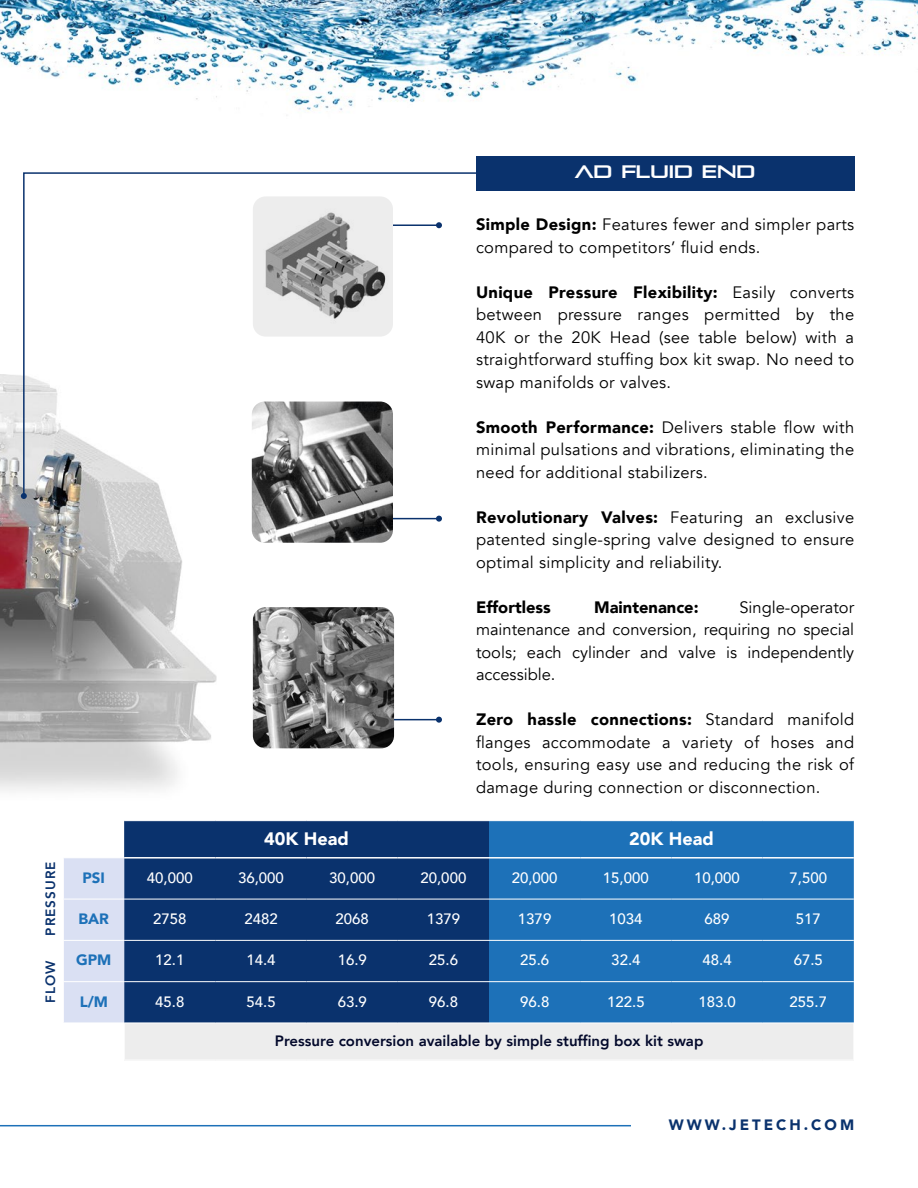
<style>
.page{position:relative;width:918px;height:1188px;background:#fff}
.page>*{position:absolute;margin:0;border:0;box-sizing:border-box;transform-origin:0 0}
.t1{font:900 18px "Avenir";color:#fff}
.t2{font:700 18px "Pirulen Rg";color:#fff}
.t3{font:16.5px/22.5px "Avenir";letter-spacing:.02em;color:#000;text-align:justify}
.t4{font:900 16.5px "Avenir";color:#000}
.t5{font:500 15px "Avenir";color:#fff}
.t6{font:800 15px "Avenir";color:#03092b}
.t7{font:900 15px "Avenir";letter-spacing:.2em;color:#0a326d}
.t8{font:900 15px "Avenir";color:#1d71b8}
.t9{font:800 13.5px "Avenir";letter-spacing:.075em;color:#0a326d}
.s1{font-weight:900}
</style>
<div class="page">
<img style="left:0;top:374px;width:217px;height:417px">
<hr style="left:0;top:1125px;width:631px;height:1px;background:#1d71b8">
<hr style="left:301px;top:518px;width:138px;height:1px;background:#0a326d">
<svg style="left:436px;top:516px;width:6px;height:6px"></svg>
<hr style="left:293px;top:719px;width:146px;height:1px;background:#0a326d">
<svg style="left:436px;top:717px;width:6px;height:6px"></svg>
<svg style="left:22px;top:172px;width:474px;height:325px"></svg>
<svg style="left:21px;top:493px;width:6px;height:6px"></svg>
<div style="left:124px;top:821px;width:365px;height:202px;background:#0a326d"></div>
<div style="left:489px;top:821px;width:365px;height:202px;background:#1d71b8"></div>
<div style="left:64px;top:858px;width:60px;height:165px;background:#dae0f3"></div>
<div style="left:124px;top:1023px;width:730px;height:37px;background:#ededed"></div>
<hr style="left:124px;top:1023px;width:91px;height:1px;background:#fff">
<hr style="left:124px;top:1023px;width:1px;height:37px;background:#fff">
<hr style="left:215px;top:1023px;width:92px;height:1px;background:#fff">
<hr style="left:307px;top:1023px;width:91px;height:1px;background:#fff">
<hr style="left:398px;top:1023px;width:91px;height:1px;background:#fff">
<hr style="left:489px;top:1023px;width:91px;height:1px;background:#fff">
<hr style="left:580px;top:1023px;width:91px;height:1px;background:#fff">
<hr style="left:671px;top:1023px;width:92px;height:1px;background:#fff">
<hr style="left:763px;top:1023px;width:91px;height:1px;background:#fff">
<hr style="left:853px;top:1023px;width:1px;height:37px;background:#fff">
<hr style="left:124px;top:857px;width:91px;height:2px;background:#fff">
<hr style="left:215px;top:857px;width:92px;height:2px;background:#fff">
<hr style="left:307px;top:857px;width:91px;height:2px;background:#fff">
<hr style="left:398px;top:857px;width:91px;height:2px;background:#fff">
<hr style="left:489px;top:857px;width:91px;height:2px;background:#fff">
<hr style="left:580px;top:857px;width:91px;height:2px;background:#fff">
<hr style="left:671px;top:857px;width:92px;height:2px;background:#fff">
<hr style="left:763px;top:857px;width:91px;height:2px;background:#fff">
<hr style="left:63px;top:940px;width:61px;height:1px;background:#fff">
<hr style="left:63px;top:981px;width:61px;height:1px;background:#fff">
<hr style="left:63px;top:899px;width:61px;height:1px;background:#fff">
<hr style="left:124px;top:899px;width:91px;height:1px;background:#fff">
<hr style="left:215px;top:899px;width:92px;height:1px;background:#fff">
<hr style="left:307px;top:899px;width:91px;height:1px;background:#fff">
<hr style="left:398px;top:899px;width:91px;height:1px;background:#fff">
<hr style="left:489px;top:899px;width:91px;height:1px;background:#fff">
<hr style="left:580px;top:899px;width:91px;height:1px;background:#fff">
<hr style="left:671px;top:899px;width:92px;height:1px;background:#fff">
<hr style="left:763px;top:899px;width:91px;height:1px;background:#fff">
<hr style="left:124px;top:940px;width:91px;height:1px;background:#fff">
<hr style="left:215px;top:940px;width:92px;height:1px;background:#fff">
<hr style="left:307px;top:940px;width:91px;height:1px;background:#fff">
<hr style="left:398px;top:940px;width:91px;height:1px;background:#fff">
<hr style="left:489px;top:940px;width:91px;height:1px;background:#fff">
<hr style="left:580px;top:940px;width:91px;height:1px;background:#fff">
<hr style="left:671px;top:940px;width:92px;height:1px;background:#fff">
<hr style="left:763px;top:940px;width:91px;height:1px;background:#fff">
<hr style="left:124px;top:981px;width:91px;height:1px;background:#fff">
<hr style="left:215px;top:981px;width:92px;height:1px;background:#fff">
<hr style="left:307px;top:981px;width:91px;height:1px;background:#fff">
<hr style="left:398px;top:981px;width:91px;height:1px;background:#fff">
<hr style="left:489px;top:981px;width:91px;height:1px;background:#fff">
<hr style="left:580px;top:981px;width:91px;height:1px;background:#fff">
<hr style="left:671px;top:981px;width:92px;height:1px;background:#fff">
<hr style="left:763px;top:981px;width:91px;height:1px;background:#fff">
<img style="left:252px;top:402px;width:141px;height:141px">
<div style="left:253px;top:196px;width:140px;height:141px;background:#ededed;border-radius:13px"></div>
<img style="left:265px;top:212px;width:121px;height:107px">
<img style="left:253px;top:607px;width:141px;height:141px">
<img style="left:0;top:0;width:918px;height:112px">
<div style="left:476px;top:156px;width:378px;height:34px;background:#0a326d"></div>
<p class="t9" style="left:40px;top:936px;width:76px;rotate:-90deg">PRESSURE</p>
<p class="t9" style="left:40px;top:1003px;width:44px;rotate:-90deg">FLOW</p>
<p class="t2" style="left:575px;top:161px;width:182px">AD FLUID END</p>
<p class="t3" style="left:476px;top:214px;width:380px"><span class="s1">Simple Design:</span> Features fewer and simpler parts compared to competitors’ fluid ends.</p>
<p class="t3" style="left:476px;top:281px;width:380px"><span class="s1">Unique Pressure Flexibility:</span> Easily converts between pressure ranges permitted by the 40K or the 20K Head (see table below) with a straightforward stuffing box kit swap. No need to swap manifolds or valves.</p>
<p class="t3" style="left:476px;top:416px;width:380px"><span class="s1">Smooth Performance:</span> Delivers stable flow with minimal pulsations and vibrations, eliminating the need for additional stabilizers.</p>
<p class="t3" style="left:476px;top:506px;width:380px"><span class="s1">Revolutionary Valves:</span> Featuring an exclusive patented single-spring valve designed to ensure optimal simplicity and reliability.</p>
<p class="t4" style="left:476px;top:593px;width:76px">Effortless</p>
<p class="t4" style="left:594px;top:593px;width:106px">Maintenance:</p>
<p class="t3" style="left:476px;top:596px;width:380px;text-indent:263px">Single-operator maintenance and conversion, requiring no special tools; each cylinder and valve is independently accessible.</p>
<p class="t3" style="left:476px;top:709px;width:380px"><span class="s1">Zero hassle connections:</span> Standard manifold flanges accommodate a variety of hoses and tools, ensuring easy use and reducing the risk of damage during connection or disconnection.</p>
<p class="t1" style="left:264px;top:823px;width:86px">40K Head</p>
<p class="t1" style="left:629px;top:823px;width:86px">20K Head</p>
<p class="t8" style="left:82px;top:865px;width:24px">PSI</p>
<p class="t5" style="left:147px;top:865px;width:47px">40,000</p>
<p class="t5" style="left:238px;top:865px;width:47px">36,000</p>
<p class="t5" style="left:329px;top:865px;width:47px">30,000</p>
<p class="t5" style="left:420px;top:865px;width:47px">20,000</p>
<p class="t5" style="left:512px;top:865px;width:47px">20,000</p>
<p class="t5" style="left:603px;top:865px;width:47px">15,000</p>
<p class="t5" style="left:694px;top:865px;width:47px">10,000</p>
<p class="t5" style="left:790px;top:865px;width:39px">7,500</p>
<p class="t8" style="left:78px;top:906px;width:32px">BAR</p>
<p class="t5" style="left:153px;top:906px;width:35px">2758</p>
<p class="t5" style="left:244px;top:906px;width:35px">2482</p>
<p class="t5" style="left:336px;top:906px;width:35px">2068</p>
<p class="t5" style="left:427px;top:906px;width:35px">1379</p>
<p class="t5" style="left:518px;top:906px;width:35px">1379</p>
<p class="t5" style="left:609px;top:906px;width:35px">1034</p>
<p class="t5" style="left:705px;top:906px;width:27px">689</p>
<p class="t5" style="left:796px;top:906px;width:27px">517</p>
<p class="t8" style="left:76px;top:947px;width:37px">GPM</p>
<p class="t5" style="left:155px;top:947px;width:31px">12.1</p>
<p class="t5" style="left:246px;top:947px;width:31px">14.4</p>
<p class="t5" style="left:338px;top:947px;width:31px">16.9</p>
<p class="t5" style="left:429px;top:947px;width:31px">25.6</p>
<p class="t5" style="left:520px;top:947px;width:31px">25.6</p>
<p class="t5" style="left:611px;top:947px;width:31px">32.4</p>
<p class="t5" style="left:703px;top:947px;width:31px">48.4</p>
<p class="t5" style="left:794px;top:947px;width:31px">67.5</p>
<p class="t8" style="left:80px;top:989px;width:30px">L/M</p>
<p class="t5" style="left:155px;top:988px;width:31px">45.8</p>
<p class="t5" style="left:247px;top:988px;width:31px">54.5</p>
<p class="t5" style="left:338px;top:988px;width:31px">63.9</p>
<p class="t5" style="left:429px;top:988px;width:31px">96.8</p>
<p class="t5" style="left:520px;top:988px;width:31px">96.8</p>
<p class="t5" style="left:607px;top:988px;width:39px">122.5</p>
<p class="t5" style="left:698px;top:988px;width:39px">183.0</p>
<p class="t5" style="left:790px;top:988px;width:39px">255.7</p>
<p class="t6" style="left:275px;top:1029px;width:430px">Pressure conversion available by simple stuffing box kit swap</p>
<p class="t7" style="left:669px;top:1112px;width:187px">WWW.JETECH.COM</p>
</div>
